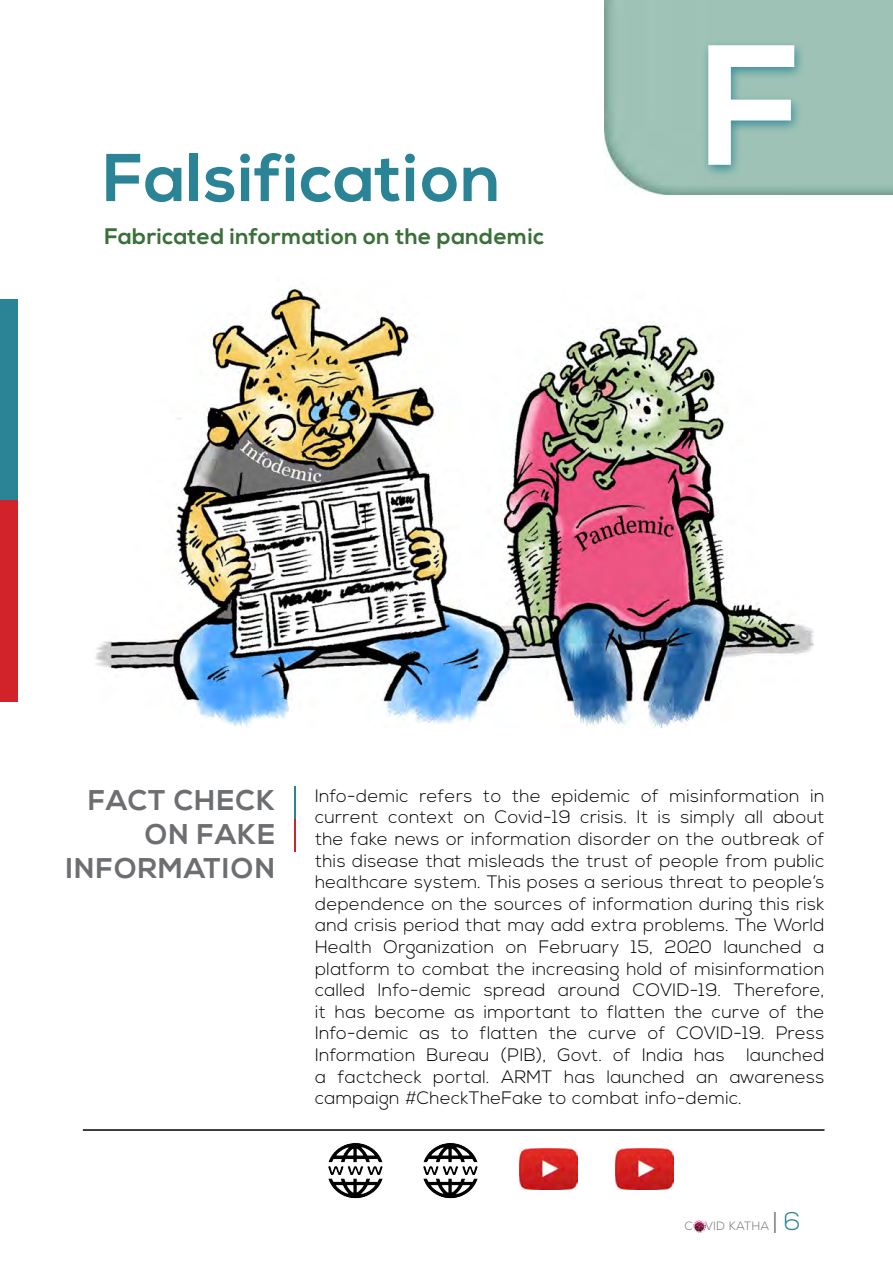
<style>
.page{position:relative;width:893px;height:1263px;background:#fff}
.page>*{position:absolute;margin:0;border:0;box-sizing:border-box;transform-origin:0 0}
.t1{font:700 171px "Nexa";color:#fff}
.t2{font:700 67.5px "Nexa";letter-spacing:.02em;color:#2a8496}
.t3{font:700 28.5px/34.2px "Nexa";color:#6d6e71;text-align:center}
.t4{font:700 22.5px "Nexa";letter-spacing:.02em;color:#3a7039}
.t5{font:300 18px/21.6px "Nexa";letter-spacing:.02em;color:#000;text-align:justify}
.t6{font:300 12px "Nexa";letter-spacing:.04em;color:#6d6e71}
.s1{font-size:25.5px}
.s2{font-size:25.5px;color:#2a8496}
</style>
<div class="page">
<svg style="left:694px;top:1220px;width:11px;height:12px"></svg>
<img style="left:604px;top:0;width:289px;height:194px">
<div style="left:0;top:299px;width:18px;height:201px;background:#2a8496"></div>
<div style="left:0;top:500px;width:18px;height:202px;background:#d2232a"></div>
<div style="left:700px;top:40px;width:106px;height:139px;background:#2a8496;opacity:.81"></div>
<hr style="left:83px;top:1129px;width:741px;height:2px;background:#000">
<hr style="left:294px;top:787px;width:2px;height:32px;background:#2a8496">
<hr style="left:294px;top:819px;width:2px;height:32px;background:#d2232a">
<img style="left:95px;top:287px;width:719px;height:440px">
<img style="left:328px;top:1143px;width:55px;height:56px">
<img style="left:519px;top:1149px;width:58px;height:40px">
<img style="left:423px;top:1143px;width:55px;height:56px">
<img style="left:615px;top:1149px;width:58px;height:40px">
<h2 class="t2" style="left:103px;top:139px;width:399px">Falsification</h2>
<p class="t4" style="left:104px;top:223px;width:441px">Fabricated information on the pandemic</p>
<h1 class="t1" style="left:700px;top:7px;width:103px">F</h1>
<h3 class="t3" style="left:145px;top:784px;width:91px">Check<br>on Fake</h3>
<h3 class="t3" style="left:66px;top:852px;width:20px">information</h3>
<h3 class="t3" style="left:88px;top:784px;width:39px">Fact</h3>
<p class="t5" style="left:315px;top:785px;width:511px">Info-demic refers to the epidemic of misinformation in current context on Covid-19 crisis. It is simply all about the fake news or information disorder on the outbreak of this disease that misleads the trust of people from public healthcare system. This poses a serious threat to people’s dependence on the sources of information during this risk and crisis period that may add extra problems. The World Health Organization on February 15, 2020 launched a platform to combat the increasing hold of misinformation called Info-demic spread around COVID-19. Therefore, it has become as important to flatten the curve of the Info-demic as to flatten the curve of COVID-19. Press Information Bureau (PIB), Govt. of India has launched a factcheck portal. ARMT has launched an awareness campaign #CheckTheFake to combat info-demic.</p>
<p class="t6" style="left:685px;top:1219px;width:117px">C VID KATHA <span class="s1">|</span> <span class="s2">6</span></p>
</div>
